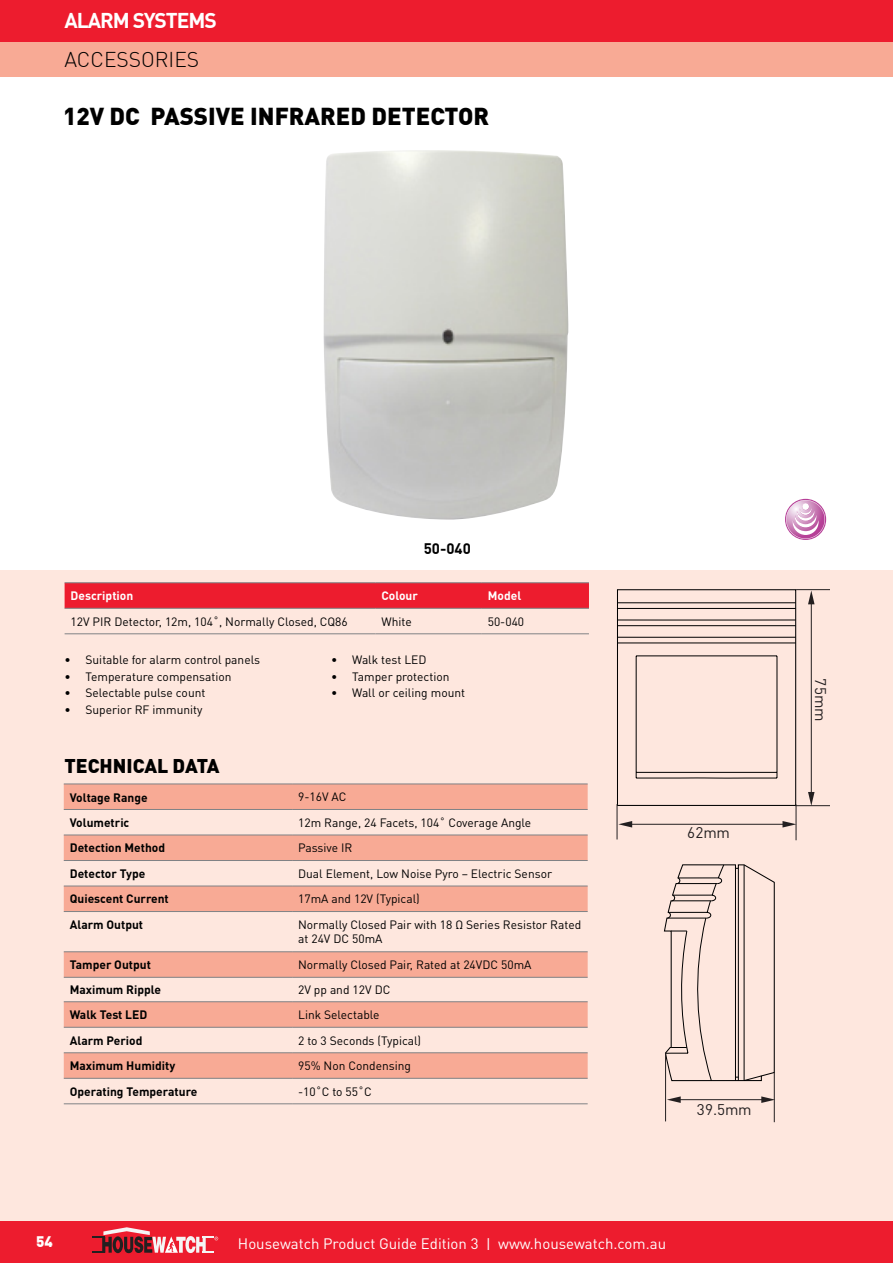
<style>
.page{position:relative;width:893px;height:1263px;background:#fff}
.page>*{position:absolute;margin:0;border:0;box-sizing:border-box;transform-origin:0 0}
.t1{font:900 24px "DIN Pro";color:#000}
.t2{font:700 21px "DIN Pro";letter-spacing:-.05em;color:#fff}
.t3{font:300 21px "DIN Pro";color:#000}
.t4{font:900 19.5px "DIN Pro";color:#000}
.t5{font:15.3px "DIN";color:#231f20}
.t6{font:15px "DIN Pro";color:#fff}
.t7{font:700 15px "DIN Pro";color:#000}
.t8{font:900 15px "DIN Pro";color:#fff}
.t9{font:12px/14.4px "DIN Pro";color:#000}
.t10{font:700 12px "DIN Pro";color:#000}
.t11{font:700 12px "DIN Pro";color:#fff}
.s1{font-weight:300}
.s2{font-family:"Helvetica";font-weight:300;font-size:16.5px}
</style>
<div class="page">
<div style="left:0;top:0;width:893px;height:43px;background:#ed1c2e"></div>
<div style="left:0;top:1220px;width:893px;height:43px;background:#ed1c2e"></div>
<div style="left:0;top:43px;width:893px;height:34px;background:#f8aa95"></div>
<svg style="left:92px;top:1227px;width:126px;height:26px"></svg>
<div style="left:0;top:570px;width:893px;height:650px;background:#fee7de"></div>
<svg style="left:65px;top:583px;width:524px;height:25px;background:#ea1d2f"></svg>
<hr style="left:65px;top:582px;width:310px;height:1px;background:#808285">
<hr style="left:375px;top:582px;width:107px;height:1px;background:#808285">
<hr style="left:482px;top:582px;width:107px;height:1px;background:#808285">
<hr style="left:65px;top:608px;width:310px;height:1px;background:#808285">
<hr style="left:375px;top:608px;width:107px;height:1px;background:#808285">
<hr style="left:482px;top:608px;width:107px;height:1px;background:#808285">
<hr style="left:65px;top:633px;width:310px;height:1px;background:#808285">
<hr style="left:375px;top:633px;width:107px;height:1px;background:#808285">
<hr style="left:482px;top:633px;width:107px;height:1px;background:#808285">
<svg style="left:64px;top:785px;width:524px;height:293px;fill:#f8aa95"></svg>
<hr style="left:64px;top:809px;width:228px;height:1px;background:#808285">
<hr style="left:292px;top:809px;width:296px;height:1px;background:#808285">
<hr style="left:64px;top:835px;width:228px;height:1px;background:#808285">
<hr style="left:292px;top:835px;width:296px;height:1px;background:#808285">
<hr style="left:64px;top:860px;width:228px;height:1px;background:#808285">
<hr style="left:292px;top:860px;width:296px;height:1px;background:#808285">
<hr style="left:64px;top:886px;width:228px;height:1px;background:#808285">
<hr style="left:292px;top:886px;width:296px;height:1px;background:#808285">
<hr style="left:64px;top:911px;width:228px;height:1px;background:#808285">
<hr style="left:292px;top:911px;width:296px;height:1px;background:#808285">
<hr style="left:64px;top:951px;width:228px;height:1px;background:#808285">
<hr style="left:292px;top:951px;width:296px;height:1px;background:#808285">
<hr style="left:64px;top:977px;width:228px;height:1px;background:#808285">
<hr style="left:292px;top:977px;width:296px;height:1px;background:#808285">
<hr style="left:64px;top:1001px;width:228px;height:1px;background:#808285">
<hr style="left:292px;top:1001px;width:296px;height:1px;background:#808285">
<hr style="left:64px;top:1027px;width:228px;height:1px;background:#808285">
<hr style="left:292px;top:1027px;width:296px;height:1px;background:#808285">
<hr style="left:64px;top:1052px;width:228px;height:1px;background:#808285">
<hr style="left:292px;top:1052px;width:296px;height:1px;background:#808285">
<hr style="left:64px;top:1078px;width:228px;height:1px;background:#808285">
<hr style="left:292px;top:1078px;width:296px;height:1px;background:#808285">
<hr style="left:64px;top:784px;width:228px;height:1px;background:#808285">
<hr style="left:292px;top:784px;width:296px;height:1px;background:#808285">
<hr style="left:64px;top:1103px;width:228px;height:1px;background:#808285">
<hr style="left:292px;top:1103px;width:296px;height:1px;background:#808285">
<img style="left:323px;top:150px;width:246px;height:370px">
<hr style="left:795px;top:805px;width:34px;height:1px;background:#231f20">
<svg style="left:808px;top:792px;width:6px;height:14px"></svg>
<svg style="left:617px;top:589px;width:212px;height:189px"></svg>
<hr style="left:811px;top:600px;width:1px;height:196px;background:#231f20">
<hr style="left:617px;top:804px;width:1px;height:35px;background:#231f20">
<hr style="left:796px;top:804px;width:1px;height:36px;background:#231f20">
<svg style="left:782px;top:821px;width:14px;height:6px"></svg>
<svg style="left:618px;top:821px;width:14px;height:6px"></svg>
<hr style="left:627px;top:824px;width:163px;height:1px;background:#231f20">
<svg style="left:663px;top:864px;width:112px;height:218px"></svg>
<hr style="left:665px;top:1053px;width:1px;height:68px;background:#231f20">
<hr style="left:774px;top:1072px;width:1px;height:50px;background:#231f20">
<svg style="left:761px;top:1096px;width:14px;height:7px"></svg>
<svg style="left:667px;top:1096px;width:14px;height:7px"></svg>
<hr style="left:676px;top:1099px;width:91px;height:1px;background:#231f20">
<svg style="left:785px;top:499px;width:41px;height:41px"></svg>
<svg style="left:786px;top:500px;width:39px;height:39px"></svg>
<h2 class="t2" style="left:65px;top:6px;width:154px">ALARM SYSTEMS</h2>
<h2 class="t3" style="left:65px;top:46px;width:136px">ACCESSORIES</h2>
<h1 class="t1" style="left:63px;top:100px;width:427px">12V DC PASSIVE INFRARED DETECTOR</h1>
<p class="t7" style="left:424px;top:539px;width:49px">50-040</p>
<p class="t11" style="left:71px;top:588px;width:64px">Description</p>
<p class="t11" style="left:381px;top:588px;width:38px">Colour</p>
<p class="t11" style="left:488px;top:588px;width:35px">Model</p>
<p class="t9" style="left:71px;top:614px;width:279px">12V PIR Detector, 12m, 104<span class="s1">˚</span>, Normally Closed, CQ86</p>
<p class="t9" style="left:381px;top:614px;width:32px">White</p>
<p class="t9" style="left:488px;top:614px;width:38px">50-040</p>
<p class="t9" style="left:65px;top:652px;width:197px">• Suitable for alarm control panels</p>
<p class="t9" style="left:65px;top:669px;width:169px">• Temperature compensation</p>
<p class="t9" style="left:65px;top:685px;width:142px">• Selectable pulse count</p>
<p class="t9" style="left:65px;top:702px;width:140px">• Superior RF immunity</p>
<h3 class="t4" style="left:64px;top:753px;width:157px">TECHNICAL DATA</h3>
<p class="t9" style="left:331px;top:652px;width:97px">• Walk test LED</p>
<p class="t9" style="left:331px;top:669px;width:120px">• Tamper protection</p>
<p class="t9" style="left:331px;top:685px;width:135px">• Wall or ceiling mount</p>
<p class="t5" style="left:830px;top:678px;width:44px;rotate:90deg">75mm</p>
<p class="t10" style="left:70px;top:789px;width:79px">Voltage Range</p>
<p class="t9" style="left:298px;top:789px;width:50px">9-16V AC</p>
<p class="t10" style="left:70px;top:815px;width:61px">Volumetric</p>
<p class="t9" style="left:298px;top:815px;width:235px">12m Range, 24 Facets, 104<span class="s1">˚</span> Coverage Angle</p>
<p class="t10" style="left:70px;top:840px;width:97px">Detection Method</p>
<p class="t9" style="left:298px;top:840px;width:56px">Passive IR</p>
<p class="t10" style="left:70px;top:866px;width:77px">Detector Type</p>
<p class="t9" style="left:298px;top:866px;width:255px">Dual Element, Low Noise Pyro – Electric Sensor</p>
<p class="t10" style="left:70px;top:891px;width:101px">Quiescent Current</p>
<p class="t9" style="left:298px;top:891px;width:123px">17mA and 12V (Typical)</p>
<p class="t10" style="left:70px;top:917px;width:75px">Alarm Output</p>
<p class="t9" style="left:298px;top:917px;width:285px">Normally Closed Pair with 18 Ω Series Resistor Rated at 24V DC 50mA</p>
<p class="t10" style="left:70px;top:957px;width:83px">Tamper Output</p>
<p class="t9" style="left:298px;top:957px;width:235px">Normally Closed Pair, Rated at 24VDC 50mA</p>
<p class="t10" style="left:70px;top:982px;width:93px">Maximum Ripple</p>
<p class="t9" style="left:298px;top:982px;width:94px">2V pp and 12V DC</p>
<p class="t10" style="left:70px;top:1007px;width:79px">Walk Test LED</p>
<p class="t9" style="left:298px;top:1007px;width:83px">Link Selectable</p>
<p class="t10" style="left:70px;top:1032px;width:74px">Alarm Period</p>
<p class="t9" style="left:298px;top:1032px;width:125px">2 to 3 Seconds (Typical)</p>
<p class="t10" style="left:70px;top:1058px;width:107px">Maximum Humidity</p>
<p class="t9" style="left:298px;top:1058px;width:115px">95% Non Condensing</p>
<p class="t10" style="left:70px;top:1083px;width:129px">Operating Temperature</p>
<p class="t9" style="left:298px;top:1083px;width:75px">-10<span class="s1">˚</span>C to 55<span class="s1">˚</span>C</p>
<p class="t5" style="left:687px;top:823px;width:44px">62mm</p>
<p class="t5" style="left:697px;top:1099px;width:56px">39.5mm</p>
<p class="t8" style="left:36px;top:1232px;width:18px">54</p>
<p class="t6" style="left:238px;top:1233px;width:430px">Housewatch Product Guide Edition 3 <span class="s2">I</span> www.housewatch.com.au</p>
</div>
